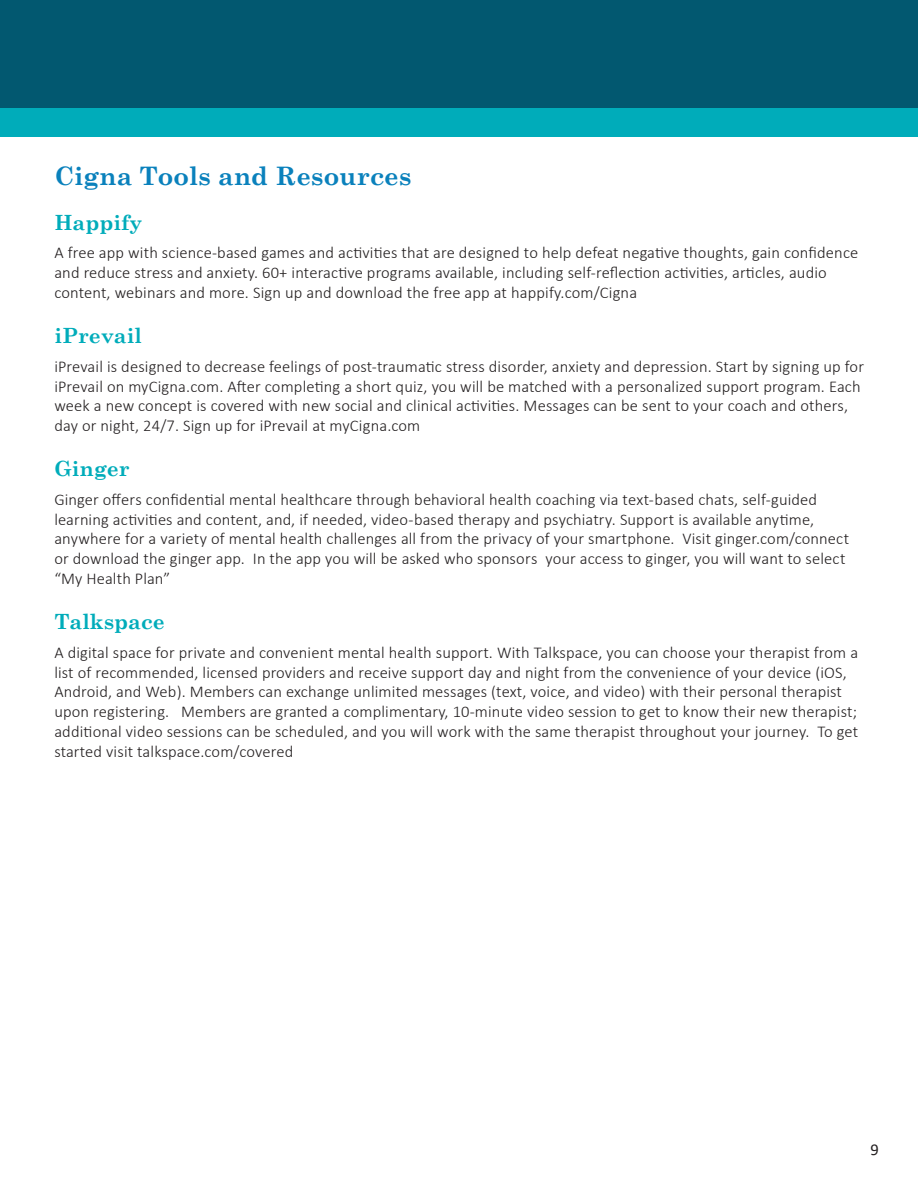
<style>
.page{position:relative;width:918px;height:1188px;background:#fff}
.page>*{position:absolute;margin:0;border:0;box-sizing:border-box;transform-origin:0 0}
.Headlines{font:700 25.5px "Century Schoolbook";color:#0a81bc}
.Headlines-2{font:700 21px "Century Schoolbook";color:#00acba}
.t1{font:300 16.5px/19.8px "Calibri";letter-spacing:.01em;color:#231f20}
.t2{font:16.5px "Calibri";color:#231f20}
</style>
<div class="page">
<div style="left:0;top:0;width:918px;height:108px;background:#025870"></div>
<div style="left:0;top:108px;width:918px;height:28px;background:#00acba"></div>
<p class="Headlines" style="left:54px;top:156px;width:359px">Cigna Tools and Resources</p>
<p class="Headlines-2" style="left:54px;top:206px;width:89px">Happify</p>
<p class="t1" style="left:54px;top:243px;width:805px">A free app with science-based games and activities that are designed to help defeat negative thoughts, gain confidence and reduce stress and anxiety. 60+ interactive programs available, including self-reflection activities, articles, audio content, webinars and more. Sign up and download the free app at happify.com/Cigna</p>
<p class="Headlines-2" style="left:54px;top:319px;width:89px">iPrevail</p>
<p class="t1" style="left:54px;top:356px;width:811px">iPrevail is designed to decrease feelings of post-traumatic stress disorder, anxiety and depression. Start by signing up for iPrevail on myCigna.com. After completing a short quiz, you will be matched with a personalized support program. Each week a new concept is covered with new social and clinical activities. Messages can be sent to your coach and others, day or night, 24/7. Sign up for iPrevail at myCigna.com</p>
<p class="Headlines-2" style="left:54px;top:452px;width:77px">Ginger</p>
<p class="t1" style="left:54px;top:489px;width:796px">Ginger offers confidential mental healthcare through behavioral health coaching via text-based chats, self-guided learning activities and content, and, if needed, video-based therapy and psychiatry. Support is available anytime, anywhere for a variety of mental health challenges all from the privacy of your smartphone. Visit ginger.com/connect or download the ginger app. In the app you will be asked who sponsors your access to ginger, you will want to select “My Health Plan”</p>
<p class="Headlines-2" style="left:54px;top:605px;width:112px">Talkspace</p>
<p class="t1" style="left:54px;top:642px;width:805px">A digital space for private and convenient mental health support. With Talkspace, you can choose your therapist from a list of recommended, licensed providers and receive support day and night from the convenience of your device (iOS, Android, and Web). Members can exchange unlimited messages (text, voice, and video) with their personal therapist upon registering. Members are granted a complimentary, 10-minute video session to get to know their new therapist; additional video sessions can be scheduled, and you will work with the same therapist throughout your journey. To get started visit talkspace.com/covered</p>
<p class="t2" style="left:870px;top:1138px;width:10px">9</p>
</div>
